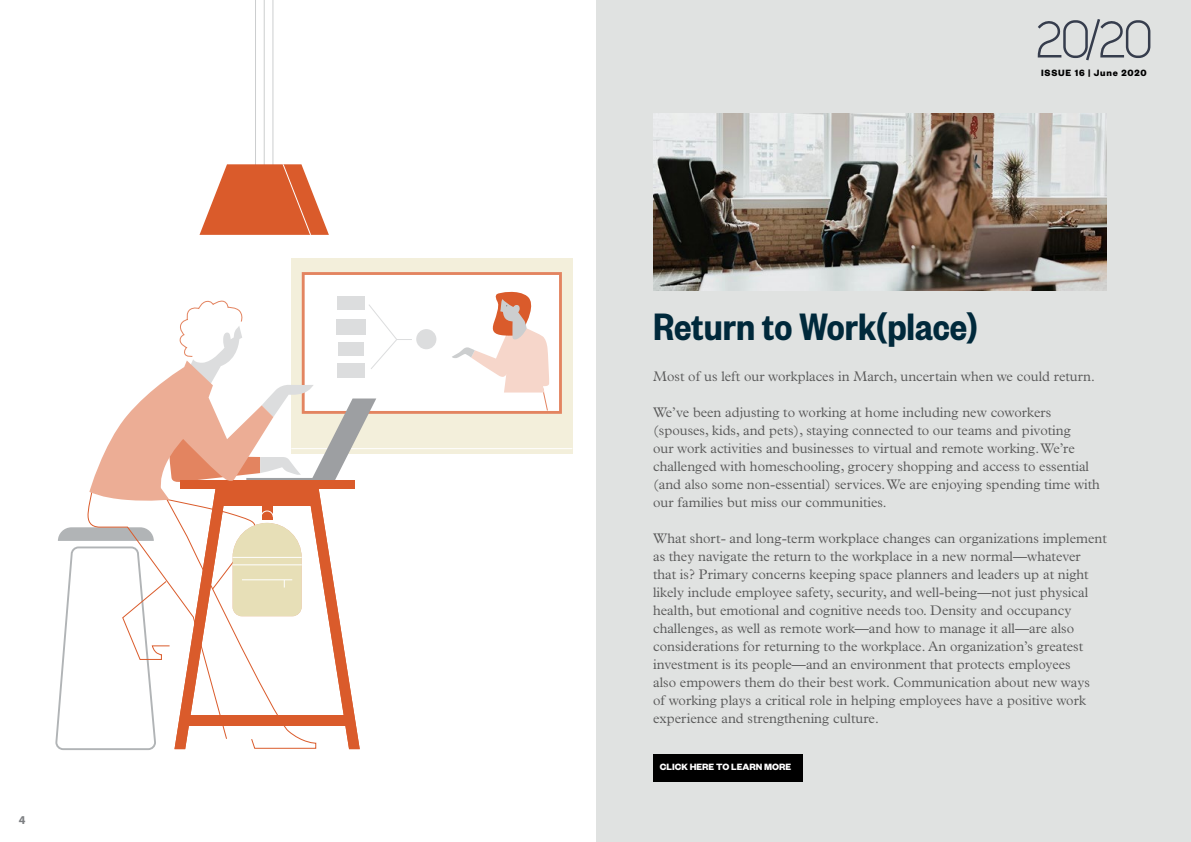
<style>
.page{position:relative;width:1191px;height:842px;background:#fff}
.page>*{position:absolute;margin:0;border:0;box-sizing:border-box;transform-origin:0 0}
.t1{font:600 42px "Founders Grotesk Cond";color:#00293b}
.t2{font:300 14px/18px "Plantin MT Pro";color:#595959}
.t3{font:700 12px "Myriad Pro";color:#7c7e81}
.t4{font:700 10px "Founders Grotesk";color:#fff}
.t5{font:700 10px "Founders Grotesk";letter-spacing:.08em;color:#000}
</style>
<div class="page">
<div style="left:596px;top:0;width:595px;height:842px;background:#e0e2e1"></div>
<div style="left:653px;top:754px;width:149px;height:28px;background:#000"></div>
<div style="left:291px;top:258px;width:281px;height:195px;background:#f3efdb"></div>
<hr style="left:291px;top:448px;width:281px;height:1px;background:#fff">
<hr style="left:272px;top:0;width:1px;height:166px;background:#cccecf">
<hr style="left:264px;top:0;width:1px;height:166px;background:#cccecf">
<hr style="left:255px;top:0;width:1px;height:166px;background:#cccecf">
<svg style="left:199px;top:164px;width:130px;height:71px"></svg>
<svg style="left:55px;top:272px;width:507px;height:478px"></svg>
<svg style="left:1037px;top:19px;width:114px;height:42px"></svg>
<img style="left:653px;top:114px;width:453px;height:176px">
<p class="t3" style="left:19px;top:812px;width:8px">4</p>
<p class="t5" style="left:1041px;top:66px;width:107px">ISSUE 16 | June 2020</p>
<h1 class="t1" style="left:653px;top:301px;width:326px">Return to Work(place)</h1>
<p class="t2" style="left:653px;top:367px;width:443px">Most of us left our workplaces in March, uncertain when we could return.</p>
<p class="t2" style="left:653px;top:403px;width:448px">We’ve been adjusting to working at home including new coworkers (spouses, kids, and pets), staying connected to our teams and pivoting<br>our work activities and businesses to virtual and remote working. We’re challenged with homeschooling, grocery shopping and access to essential (and also some non-essential) services. We are enjoying spending time with our families but miss our communities.</p>
<p class="t2" style="left:653px;top:529px;width:455px">What short- and long-term workplace changes can organizations implement as they navigate the return to the workplace in a new normal—whatever that is? Primary concerns keeping space planners and leaders up at night likely include employee safety, security, and well-being—not just physical health, but emotional and cognitive needs too. Density and occupancy challenges, as well as remote work—and how to manage it all—are also considerations for returning to the workplace. An organization’s greatest investment is its people—and an environment that protects employees<br>also empowers them do their best work. Communication about new ways<br>of working plays a critical role in helping employees have a positive work experience and strengthening culture.</p>
<p class="t4" style="left:660px;top:760px;width:133px">CLICK HERE TO LEARN MORE</p>
</div>
